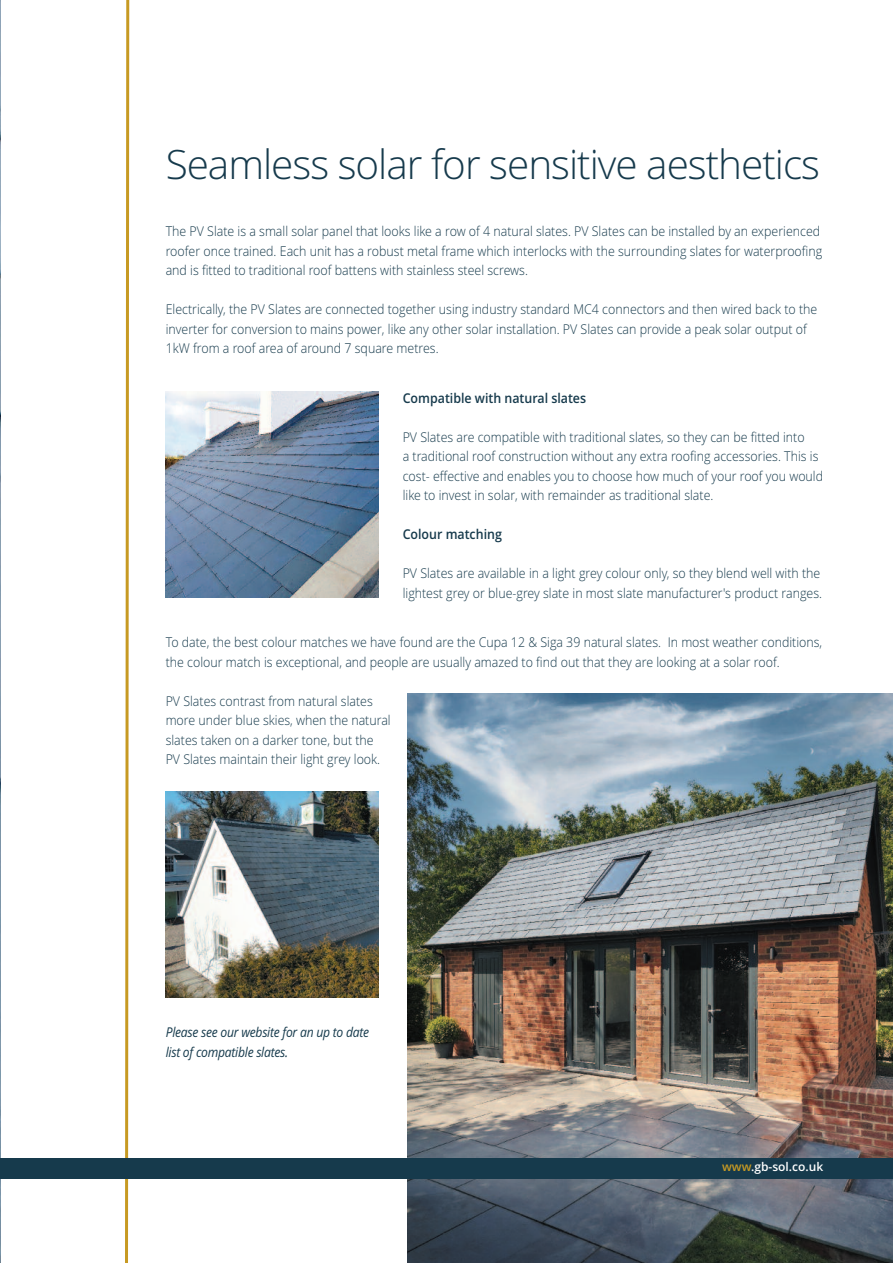
<style>
.page{position:relative;width:893px;height:1263px;background:#fff}
.page>*{position:absolute;margin:0;border:0;box-sizing:border-box;transform-origin:0 0}
.t1{font:300 40.5px "Open Sans";letter-spacing:-.025em;color:#163a4c}
.t2{font:300 13.5px/19.5px "Open Sans";color:#163a4c;scale:.92 1}
.t3{font:italic 13.5px/19.5px "Open Sans";letter-spacing:-.02em;color:#163a4c;scale:.9 1}
.t4{font:600 13.5px "Open Sans";color:#163a4c;scale:.92 1}
.t5{font:600 12px "Open Sans";color:#fff}
.s1{color:#c79a23}
</style>
<div class="page">
<hr style="left:0;top:0;width:1px;height:1263px;background:#163a4c;opacity:.15">
<svg style="left:123px;top:0;width:8px;height:1263px"></svg>
<img style="left:166px;top:391px;width:213px;height:206px">
<img style="left:166px;top:792px;width:213px;height:205px">
<img style="left:408px;top:694px;width:485px;height:569px">
<div style="left:0;top:1158px;width:893px;height:20px;background:#163a4c"></div>
<h1 class="t1" style="left:166px;top:137px;width:656px">Seamless solar for sensitive aesthetics</h1>
<p class="t2" style="left:166px;top:221px;width:715px">The PV Slate is a small solar panel that looks like a row of 4 natural slates. PV Slates can be installed by an experienced roofer once trained. Each unit has a robust metal frame which interlocks with the surrounding slates for waterproofing and is fitted to traditional roof battens with stainless steel screws.</p>
<p class="t2" style="left:166px;top:299px;width:710px">Electrically, the PV Slates are connected together using industry standard MC4 connectors and then wired back to the inverter for conversion to mains power, like any other solar installation. PV Slates can provide a peak solar output of<br>1kW from a roof area of around 7 square metres.</p>
<p class="t4" style="left:403px;top:388px;width:201px">Compatible with natural slates</p>
<p class="t2" style="left:403px;top:427px;width:458px">PV Slates are compatible with traditional slates, so they can be fitted into<br>a traditional roof construction without any extra roofing accessories. This is cost- effective and enables you to choose how much of your roof you would like to invest in solar, with remainder as traditional slate.</p>
<p class="t4" style="left:403px;top:525px;width:109px">Colour matching</p>
<p class="t2" style="left:403px;top:563px;width:457px">PV Slates are available in a light grey colour only, so they blend well with the lightest grey or blue-grey slate in most slate manufacturer's product ranges.</p>
<p class="t2" style="left:166px;top:632px;width:715px">To date, the best colour matches we have found are the Cupa 12 &amp; Siga 39 natural slates. In most weather conditions, the colour match is exceptional, and people are usually amazed to find out that they are looking at a solar roof.</p>
<p class="t2" style="left:166px;top:691px;width:246px">PV Slates contrast from natural slates more under blue skies, when the natural slates taken on a darker tone, but the PV Slates maintain their light grey look.</p>
<p class="t3" style="left:166px;top:1022px;width:228px">Please see our website for an up to date list of compatible slates.</p>
<p class="t5" style="left:722px;top:1158px;width:103px"><span class="s1">www</span>.gb-sol.co.uk</p>
</div>
